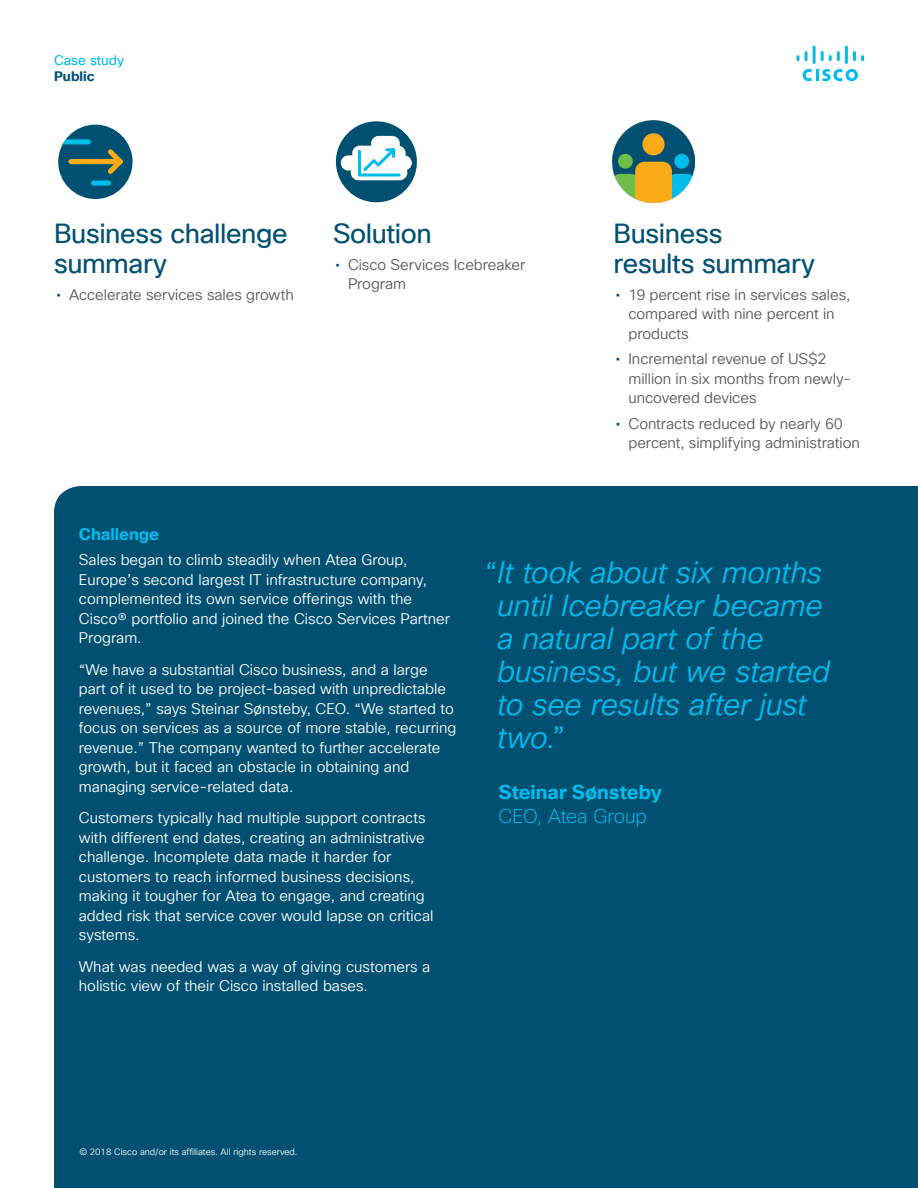
<style>
.page{position:relative;width:918px;height:1188px;background:#fff}
.page>*{position:absolute;margin:0;border:0;box-sizing:border-box;transform-origin:0 0}
.Pull_Quote_Body_colo{font:italic 30px/33px "Cisco Sans TT Light";letter-spacing:-.005em;color:#01bcec}
.Subhead2_Indigo{font:27px/30px "Cisco Sans TT";letter-spacing:-.015em;color:#015072}
.Pull_Quote_Author_Na{font:700 19.5px "Cisco Sans TT";letter-spacing:.005em;color:#01bcec}
.Pull_Quote_Author_Ti{font:200 19.5px "Cisco Sans TT";letter-spacing:-.01em;color:#01bcec}
.Subhead3_Blue{font:700 16.5px "Cisco Sans TT";letter-spacing:-.005em;color:#01bcec}
.Body_White{font:15px/19.5px "Cisco Sans TT Light";color:#fff}
.t1{font:15px/19.5px "Cisco Sans TT Light";letter-spacing:-.005em;color:#57585a}
.t2{font:13.5px "Cisco Sans TT";color:#01bcec}
.t3{font:700 13.5px "Cisco Sans TT";color:#015072}
.t4{font:9px "Cisco Sans TT Light";color:#fff}
.s1{font-family:"Cisco Sans TT";color:#015072}
.s2{font-style:normal}
</style>
<div class="page">
<svg style="left:803px;top:69px;width:55px;height:12px"></svg>
<svg style="left:797px;top:55px;width:2px;height:6px"></svg>
<svg style="left:805px;top:51px;width:3px;height:10px"></svg>
<hr style="left:813px;top:46px;width:3px;height:18px;background:#01bcec">
<svg style="left:821px;top:51px;width:19px;height:10px"></svg>
<hr style="left:845px;top:46px;width:3px;height:18px;background:#01bcec">
<svg style="left:853px;top:51px;width:11px;height:10px"></svg>
<div style="left:54px;top:486px;width:864px;height:702px;background:#015072"></div>
<div style="left:58px;top:125px;width:75px;height:74px;background:#005072;border-radius:50%"></div>
<div style="left:71px;top:159px;width:49px;height:5px;background:#fbab18"></div>
<svg style="left:103px;top:149px;width:20px;height:25px"></svg>
<div style="left:94px;top:180px;width:14px;height:6px;background:#00bceb"></div>
<svg style="left:62px;top:139px;width:26px;height:5px"></svg>
<div style="left:336px;top:121px;width:81px;height:81px;background:#005072;border-radius:50%"></div>
<div style="left:341px;top:155px;width:71px;height:16px;background:#fff;border-radius:8px"></div>
<div style="left:351px;top:165px;width:56px;height:15px;background:#fff;border-radius:8px"></div>
<div style="left:352px;top:146px;width:54px;height:15px;background:#fff;border-radius:8px"></div>
<div style="left:371px;top:136px;width:29px;height:15px;background:#fff;border-radius:8px"></div>
<svg style="left:356px;top:146px;width:46px;height:31px"></svg>
<img style="left:613px;top:121px;width:81px;height:81px">
<p class="t2" style="left:54px;top:51px;width:72px">Case study</p>
<p class="t3" style="left:54px;top:68px;width:42px">Public</p>
<p class="Subhead2_Indigo" style="left:54px;top:218px;width:235px">Business challenge summary</p>
<p class="t1" style="left:56px;top:285px;width:239px"><span class="s1">•</span> Accelerate services sales growth</p>
<p class="Subhead2_Indigo" style="left:333px;top:218px;width:100px">Solution</p>
<p class="t1" style="left:348px;top:255px;width:179px;text-indent:-13px"><span class="s1">•</span> Cisco Services Icebreaker<br>Program</p>
<p class="Subhead2_Indigo" style="left:614px;top:218px;width:203px">Business<br>results summary</p>
<p class="t1" style="left:628px;top:285px;width:224px;text-indent:-13px"><span class="s1">•</span> 19 percent rise in services sales, compared with nine percent in products</p>
<p class="t1" style="left:628px;top:350px;width:224px;text-indent:-13px"><span class="s1">•</span> Incremental revenue of US$2 million in six months from newly&shy;uncovered devices</p>
<p class="t1" style="left:628px;top:414px;width:233px;text-indent:-13px"><span class="s1">•</span> Contracts reduced by nearly 60 percent, simplifying administration</p>
<p class="Subhead3_Blue" style="left:79px;top:523px;width:82px">Challenge</p>
<p class="Body_White" style="left:79px;top:551px;width:373px">Sales began to climb steadily when Atea Group, Europe’s second largest IT infrastructure company, complemented its own service offerings with the Cisco® portfolio and joined the Cisco Services Partner Program.</p>
<p class="Body_White" style="left:79px;top:660px;width:379px">“We have a substantial Cisco business, and a large part of it used to be project-based with unpredictable revenues,” says Steinar Sønsteby, CEO. “We started to focus on services as a source of more stable, recurring revenue.” The company wanted to further accelerate growth, but it faced an obstacle in obtaining and managing service-related data.</p>
<p class="Body_White" style="left:79px;top:809px;width:356px">Customers typically had multiple support contracts with different end dates, creating an administrative challenge. Incomplete data made it harder for customers to reach informed business decisions, making it tougher for Atea to engage, and creating added risk that service cover would lapse on critical systems.</p>
<p class="Body_White" style="left:79px;top:957px;width:353px">What was needed was a way of giving customers a holistic view of their Cisco installed bases.</p>
<p class="Pull_Quote_Body_colo" style="left:497px;top:557px;width:334px;text-indent:-12px"><span class="s2">“</span>It took about six months until Icebreaker became a natural part of the business, but we started to see results after just two<span class="s2">.”</span></p>
<p class="Pull_Quote_Author_Na" style="left:498px;top:780px;width:165px">Steinar Sønsteby</p>
<p class="Pull_Quote_Author_Ti" style="left:498px;top:804px;width:150px">CEO, Atea Group</p>
<p class="t4" style="left:79px;top:1146px;width:220px">© 2018 Cisco and/or its affiliates. All rights reserved.</p>
</div>
